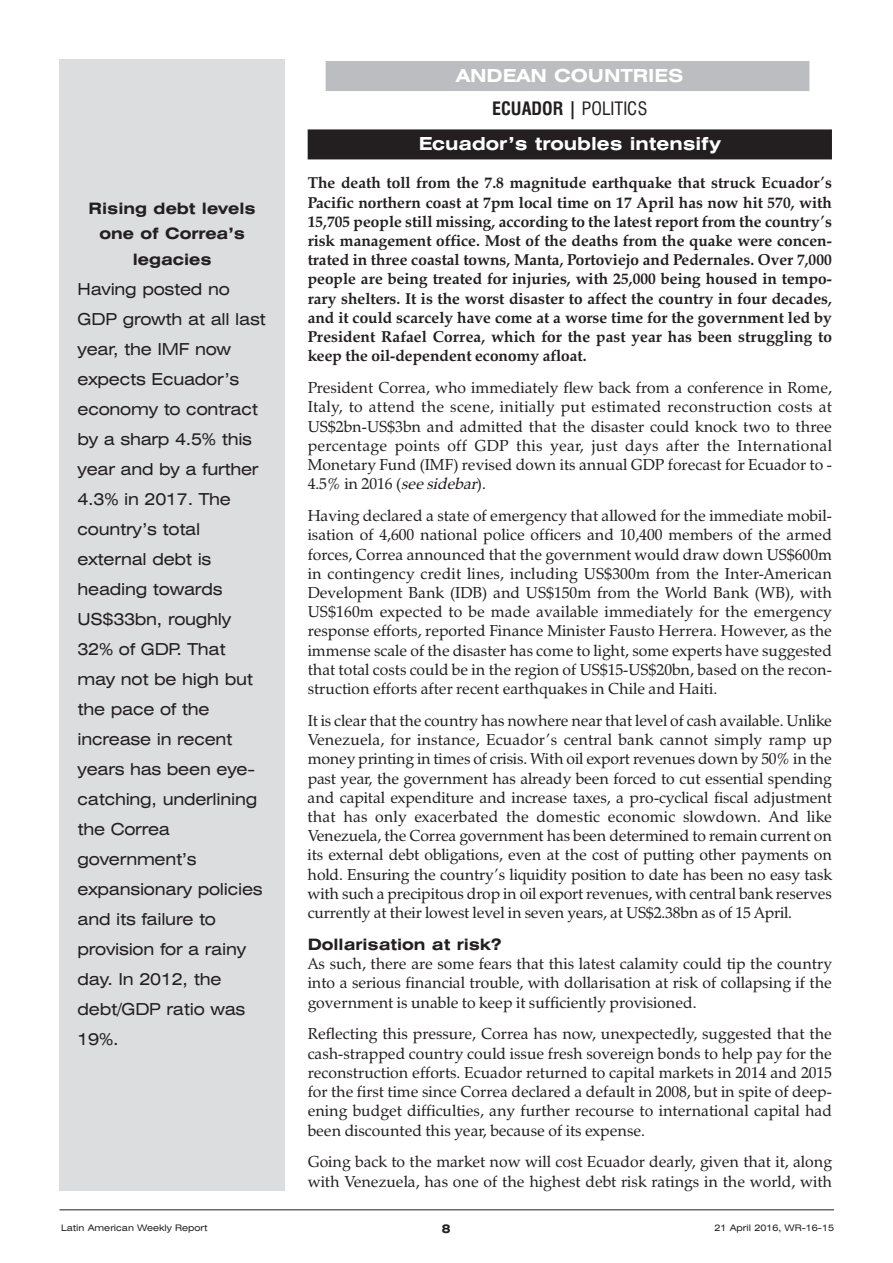
<style>
.page{position:relative;width:893px;height:1263px;background:#fff}
.page>*{position:absolute;margin:0;border:0;box-sizing:border-box;transform-origin:0 0}
.t1{font:700 expanded 18px/32.7px "Swiss 721 BT";color:#fff;text-align:center}
.t2{font:expanded 16.5px/30px "Swiss 721 BT";letter-spacing:-.015em;color:#231f20}
.t3{font:15.75px/19.2px "Zapf Calligraphic 801 BT";color:#231f20;text-align:justify}
.t4{font:700 15.75px/19.2px "Zapf Calligraphic 801 BT";color:#231f20;text-align:justify}
.t5{font:700 expanded 15.75px/25.5px "Swiss 721 BT";color:#231f20;text-align:center}
.t6{font:700 expanded 12px "Swiss 721 BT";color:#231f20}
.t7{font:expanded 9px "Swiss 721 BT";color:#231f20}
.s1{font-stretch:condensed;color:#231f20}
.s2{font-weight:400;font-stretch:condensed;color:#231f20}
.s3{font-style:italic}
</style>
<div class="page">
<div style="left:326px;top:61px;width:483px;height:30px;background:#bcbdc0"></div>
<div style="left:308px;top:129px;width:524px;height:30px;background:#231f20"></div>
<div style="left:60px;top:60px;width:225px;height:1131px;background:#dcdddf"></div>
<hr style="left:60px;top:1209px;width:774px;height:1px;background:#231f20">
<p class="t5" style="left:89px;top:195px;width:169px">Rising debt levels one of Correa’s legacies</p>
<p class="t2" style="left:78px;top:274px;width:190px">Having posted no<br>GDP growth at all last year, the IMF now expects Ecuador’s economy to contract by a sharp 4.5% this year and by a further<br>4.3% in 2017. The country’s total external debt is heading towards<br>US$33bn, roughly<br>32% of GDP. That may not be high but the pace of the increase in recent years has been eye&shy;catching, underlining the Correa government’s expansionary policies and its failure to provision for a rainy day. In 2012, the debt/GDP ratio was<br>19%.</p>
<p class="t7" style="left:61px;top:1223px;width:148px">Latin American Weekly Report</p>
<p class="t1" style="left:456px;top:59px;width:229px">ANDEAN COUNTRIES<br><span class="s1">ECUADOR |</span> <span class="s2">POLITICS</span></p>
<p class="t1" style="left:419px;top:128px;width:304px">Ecuador’s troubles intensify</p>
<p class="t4" style="left:308px;top:173px;width:526px">The death toll from the 7.8 magnitude earthquake that struck Ecuador’s Pacific northern coast at 7pm local time on 17 April has now hit 570, with 15,705 people still missing, according to the latest report from the country’s risk management office. Most of the deaths from the quake were concen&shy;trated in three coastal towns, Manta, Portoviejo and Pedernales. Over 7,000 people are being treated for injuries, with 25,000 being housed in tempo&shy;rary shelters. It is the worst disaster to affect the country in four decades, and it could scarcely have come at a worse time for the government led by President Rafael Correa, which for the past year has been struggling to keep the oil-dependent economy afloat.</p>
<p class="t3" style="left:308px;top:378px;width:526px">President Correa, who immediately flew back from a conference in Rome, Italy, to attend the scene, initially put estimated reconstruction costs at US$2bn-US$3bn and admitted that the disaster could knock two to three percentage points off GDP this year, just days after the International Monetary Fund (IMF) revised down its annual GDP forecast for Ecuador to - 4.5% in 2016 (<span class="s3">seesidebar</span>).</p>
<p class="t3" style="left:308px;top:506px;width:526px">Having declared a state of emergency that allowed for the immediate mobil&shy;isation of 4,600 national police officers and 10,400 members of the armed forces, Correa announced that the government would draw down US$600m in contingency credit lines, including US$300m from the Inter-American Development Bank (IDB) and US$150m from the World Bank (WB), with US$160m expected to be made available immediately for the emergency response efforts, reported Finance Minister Fausto Herrera. However, as the immense scale of the disaster has come to light, some experts have suggested that total costs could be in the region of US$15-US$20bn, based on the recon&shy;struction efforts after recent earthquakes in Chile and Haiti.</p>
<p class="t3" style="left:308px;top:711px;width:526px">It is clear that the country has nowhere near that level of cash available. Unlike Venezuela, for instance, Ecuador’s central bank cannot simply ramp up money printing in times of crisis. With oil export revenues down by 50% in the past year, the government has already been forced to cut essential spending and capital expenditure and increase taxes, a pro-cyclical fiscal adjustment that has only exacerbated the domestic economic slowdown. And like Venezuela, the Correa government has been determined to remain current on its external debt obligations, even at the cost of putting other payments on hold. Ensuring the country’s liquidity position to date has been no easy task with such a precipitous drop in oil export revenues, with central bank reserves currently at their lowest level in seven years, at US$2.38bn as of 15 April.</p>
<p class="t5" style="left:308px;top:932px;width:195px">Dollarisation at risk?</p>
<p class="t3" style="left:308px;top:954px;width:526px">As such, there are some fears that this latest calamity could tip the country into a serious financial trouble, with dollarisation at risk of collapsing if the government is unable to keep it sufficiently provisioned.</p>
<p class="t3" style="left:308px;top:1024px;width:526px">Reflecting this pressure, Correa has now, unexpectedly, suggested that the cash-strapped country could issue fresh sovereign bonds to help pay for the reconstruction efforts. Ecuador returned to capital markets in 2014 and 2015 for the first time since Correa declared a default in 2008, but in spite of deep&shy;ening budget difficulties, any further recourse to international capital had been discounted this year, because of its expense.</p>
<p class="t3" style="left:308px;top:1152px;width:526px">Going back to the market now will cost Ecuador dearly, given that it, along with Venezuela, has one of the highest debt risk ratings in the world, with</p>
<p class="t6" style="left:442px;top:1221px;width:10px">8</p>
<p class="t7" style="left:714px;top:1223px;width:121px">21 April 2016, WR-16-15</p>
</div>
